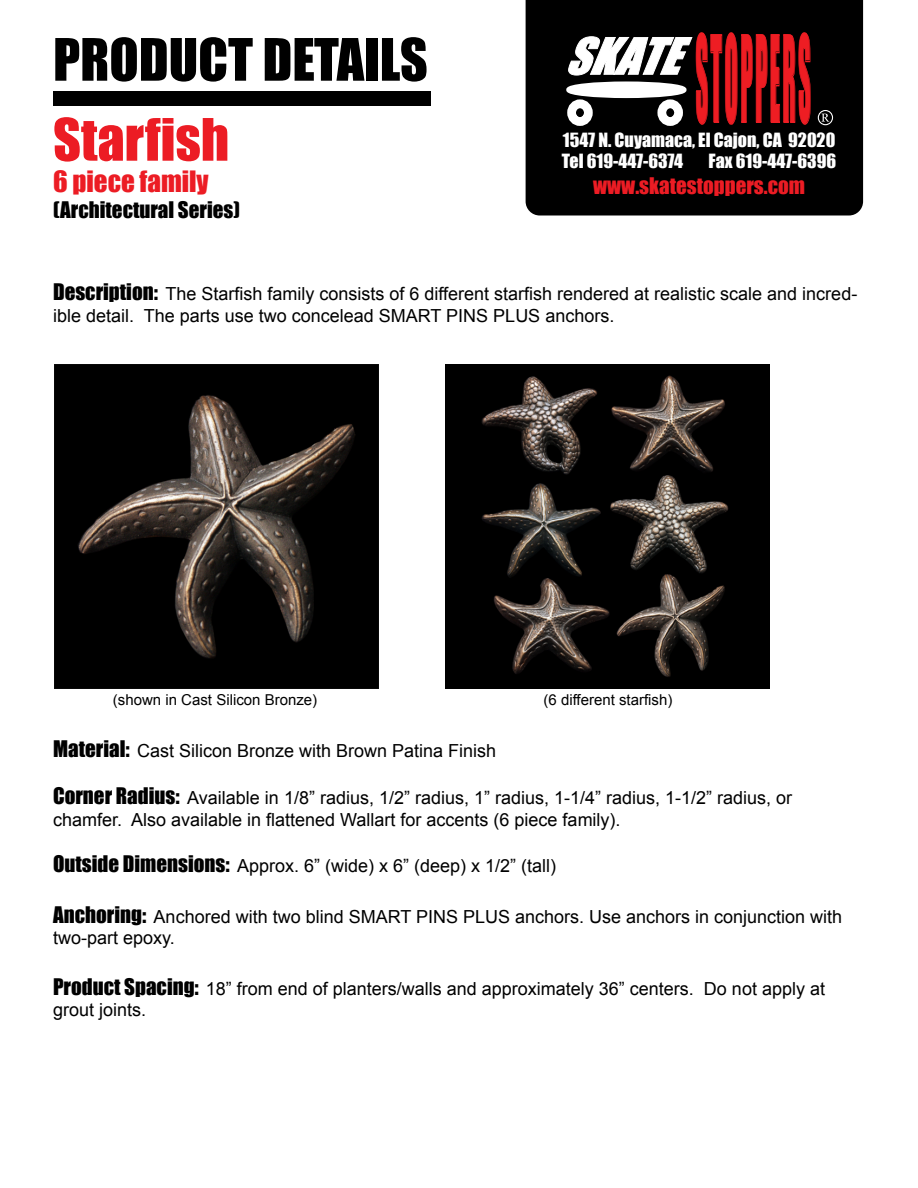
<style>
.page{position:relative;width:918px;height:1188px;background:#fff}
.page>*{position:absolute;margin:0;border:0;box-sizing:border-box;transform-origin:0 0}
.t1{font:110.25px "Impact";letter-spacing:.09em;color:#ee1d23;scale:.23 1}
.t2{font:54px "Impact";color:#000}
.t3{font:54px "Impact";color:#ec1c24}
.t4{font:27px "Impact";color:#ec1c24}
.t5{font:21px "Impact";color:#ec1c24}
.t6{font:21px "Impact";color:#000}
.t7{font:18px/21.6px "Arial";color:#000}
.t8{font:18px/21.6px "Impact";color:#fff}
.t9{font:15px "Arial";color:#000}
.s1{font-family:"Impact";font-size:21px}
</style>
<div class="page">
<div style="left:526px;top:0;width:337px;height:216px;background:#000"></div>
<div style="left:53px;top:91px;width:378px;height:14px;background:#000"></div>
<svg style="left:568px;top:33px;width:243px;height:91px"></svg>
<svg style="left:822px;top:114px;width:7px;height:8px"></svg>
<div style="left:818px;top:110px;width:15px;height:15px;border:1px solid #fff;border-radius:50%"></div>
<div style="left:568px;top:84px;width:116px;height:12px;background:#fff;border-radius:50%"></div>
<div style="left:566px;top:81px;width:121px;height:17px;border:4px solid #fff;border-radius:50%"></div>
<div style="left:657px;top:99px;width:26px;height:27px;border:9px solid #fff;border-radius:50%"></div>
<div style="left:567px;top:99px;width:26px;height:27px;border:9px solid #fff;border-radius:50%"></div>
<img style="left:54px;top:364px;width:324px;height:324px">
<img style="left:446px;top:364px;width:324px;height:324px">
<h2 class="t2" style="left:53px;top:18px;width:376px">PRODUCT DETAILS</h2>
<h2 class="t3" style="left:53px;top:98px;width:178px">Starfish</h2>
<h3 class="t4" style="left:53px;top:161px;width:157px">6 piece family</h3>
<p class="t6" style="left:53px;top:193px;width:188px">(Architectural Series)</p>
<h1 class="t1" style="left:696px;top:-7px;width:505px">STOPPERS</h1>
<p class="t8" style="left:562px;top:128px;width:275px">1547 N. Cuyamaca, El Cajon, CA 92020<br>Tel 619-447-6374</p>
<p class="t8" style="left:709px;top:150px;width:129px">Fax 619-447-6396</p>
<p class="t5" style="left:593px;top:169px;width:213px">www.skatestoppers.com</p>
<p class="t7" style="left:53px;top:283px;width:806px"><span class="s1">Description:</span> The Starfish family consists of 6 different starfish rendered at realistic scale and incred&shy;ible detail. The parts use two concelead SMART PINS PLUS anchors.</p>
<p class="t9" style="left:113px;top:690px;width:206px">(shown in Cast Silicon Bronze)</p>
<p class="t9" style="left:544px;top:690px;width:130px">(6 different starfish)</p>
<p class="t7" style="left:53px;top:740px;width:445px"><span class="s1">Material:</span> Cast Silicon Bronze with Brown Patina Finish</p>
<p class="t7" style="left:53px;top:787px;width:741px"><span class="s1">Corner Radius:</span> Available in 1/8” radius, 1/2” radius, 1” radius, 1-1/4” radius, 1-1/2” radius, or chamfer. Also available in flattened Wallart for accents (6 piece family).</p>
<p class="t7" style="left:53px;top:855px;width:505px"><span class="s1">Outside Dimensions:</span> Approx. 6” (wide) x 6” (deep) x 1/2” (tall)</p>
<p class="t7" style="left:53px;top:906px;width:791px"><span class="s1">Anchoring:</span> Anchored with two blind SMART PINS PLUS anchors. Use anchors in conjunction with two-part epoxy.</p>
<p class="t7" style="left:53px;top:978px;width:773px"><span class="s1">Product Spacing:</span> 18” from end of planters/walls and approximately 36” centers. Do not apply at grout joints.</p>
</div>
